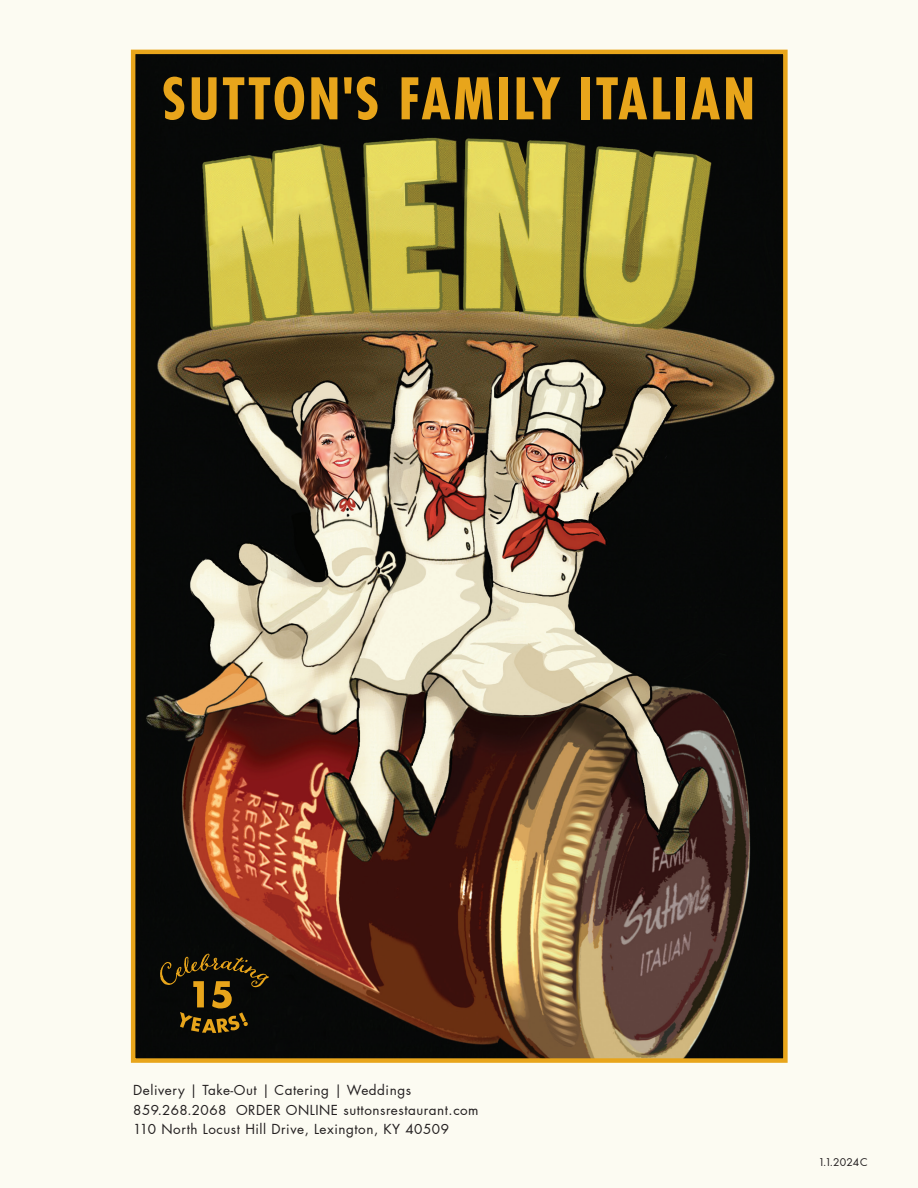
<style>
.page{position:relative;width:918px;height:1188px;background:#fcfbf2}
.page>*{position:absolute;margin:0;border:0;box-sizing:border-box;transform-origin:0 0}
.t1{font:700 condensed 55.8px "Futura LT Pro";letter-spacing:.05em;color:#e8a51b}
.t2{font:13.5px/19.5px "Futura LT Pro";letter-spacing:.04em;color:#231f20}
.t3{font:10.5px "Futura LT Pro";letter-spacing:.01em;color:#231f20}
</style>
<div class="page">
<img style="left:136px;top:55px;width:647px;height:1003px">
<div style="left:131px;top:50px;width:657px;height:1013px;border:4px solid #e8a51b"></div>
<svg style="left:160px;top:954px;width:109px;height:79px"></svg>
<h1 class="t1" style="left:162px;top:61px;width:595px">SUTTON'S FAMILY ITALIAN</h1>
<p class="t2" style="left:133px;top:1080px;width:347px">Delivery | Take-Out | Catering | Weddings<br>859.268.2068 ORDER ONLINE suttonsrestaurant.com<br>110 North Locust Hill Drive, Lexington, KY 40509</p>
<p class="t3" style="left:819px;top:1155px;width:50px">1.1.2024C</p>
</div>
